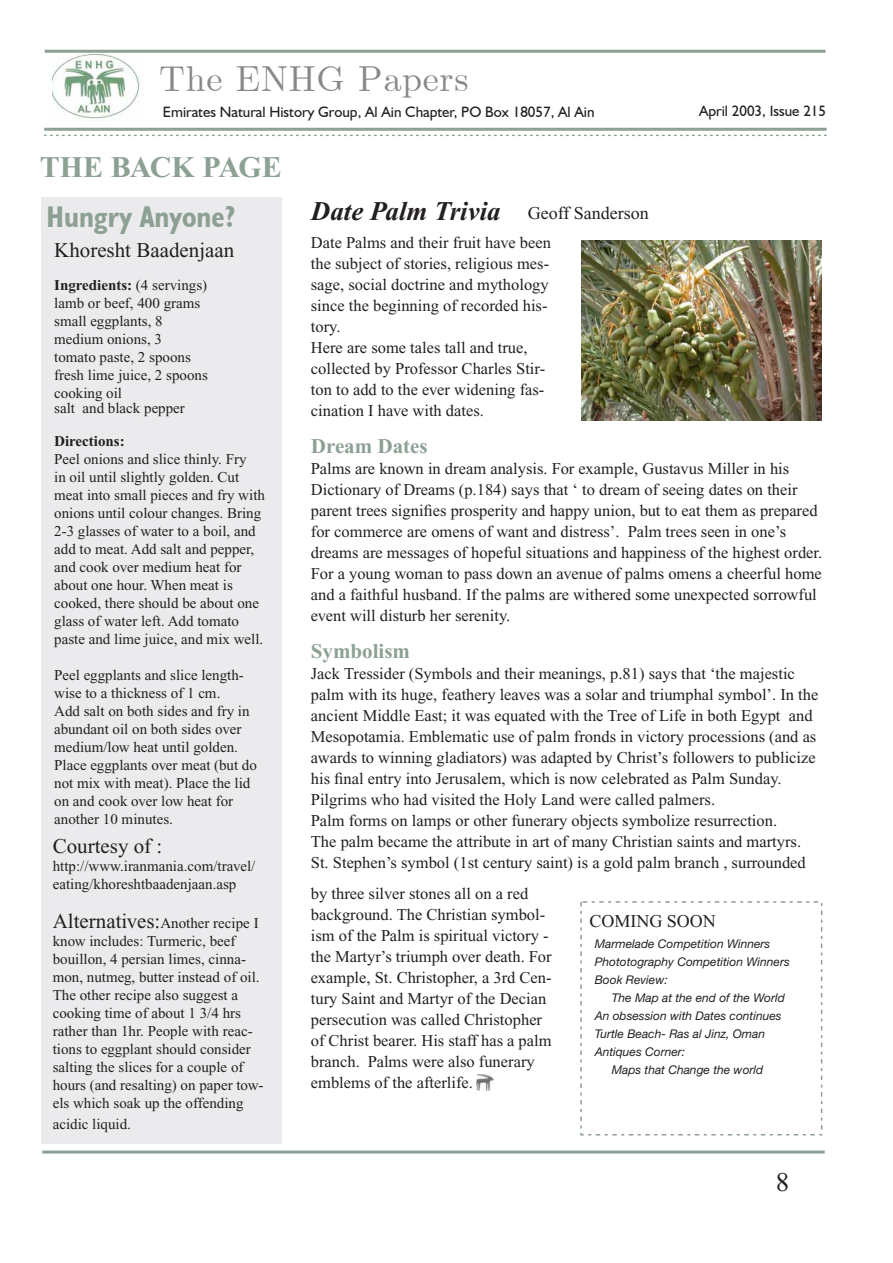
<style>
.page{position:relative;width:893px;height:1263px;background:#fff}
.page>*{position:absolute;margin:0;border:0;box-sizing:border-box;transform-origin:0 0}
.t1{font:36px "Euclid";letter-spacing:.02em;color:#87898c}
.t2{font:700 condensed 30px "Humanist 521 BT";color:#8da094}
.t3{font:700 30px "Times New Roman";letter-spacing:-.015em;color:#8da094}
.t4{font:italic 700 27px "Times New Roman";color:#231f20}
.t5{font:27px "Times New Roman";color:#231f20}
.t6{font:21px "Times New Roman";color:#231f20}
.t7{font:700 21px "Times New Roman";color:#8da094}
.t8{font:18px "Times New Roman";color:#231f20}
.t9{font:16.5px/21px "Times New Roman";color:#231f20}
.t10{font:15px/18px "Times New Roman";color:#231f20}
.t11{font:15px "Humanist 521 BT";color:#231f20}
.t12{font:italic 12px "Helvetica Neue";color:#231f20}
.s1{font-weight:700}
.s2{font-size:21px}
</style>
<div class="page">
<svg style="left:45px;top:135px;width:782px;height:1px"></svg>
<hr style="left:45px;top:50px;width:780px;height:3px;background:#8da094">
<hr style="left:44px;top:128px;width:783px;height:3px;background:#8da094">
<img style="left:53px;top:54px;width:88px;height:66px">
<hr style="left:42px;top:1150px;width:783px;height:3px;background:#8da094">
<div style="left:580px;top:901px;width:242px;height:234px;border:2px dashed #8da094"></div>
<div style="left:41px;top:197px;width:241px;height:946px;background:#ebebed"></div>
<img style="left:581px;top:240px;width:240px;height:180px">
<img style="left:476px;top:1075px;width:17px;height:16px">
<p class="t1" style="left:159px;top:57px;width:311px">The ENHG Papers</p>
<p class="t11" style="left:163px;top:102px;width:433px">Emirates Natural History Group, Al Ain Chapter, PO Box 18057, Al Ain</p>
<p class="t11" style="left:699px;top:102px;width:129px">April 2003, Issue 215</p>
<p class="t3" style="left:40px;top:149px;width:243px">THE BACK PAGE</p>
<p class="t2" style="left:47px;top:198px;width:190px">Hungry Anyone?</p>
<p class="t6" style="left:54px;top:237px;width:182px">Khoresht Baadenjaan</p>
<p class="t10" style="left:54px;top:276px;width:155px"><span class="s1">Ingredients:</span> (4 servings) lamb or beef, 400 grams small eggplants, 8 medium onions, 3<br>tomato paste, 2 spoons fresh lime juice, 2 spoons cooking oil</p>
<p class="t10" style="left:54px;top:399px;width:132px">salt and black pepper</p>
<p class="t10" style="left:54px;top:432px;width:212px"><span class="s1">Directions:<br></span>Peel onions and slice thinly. Fry<br>in oil until slightly golden. Cut meat into small pieces and fry with onions until colour changes. Bring<br>2-3 glasses of water to a boil, and add to meat. Add salt and pepper, and cook over medium heat for about one hour. When meat is cooked, there should be about one glass of water left. Add tomato paste and lime juice, and mix well.</p>
<p class="t10" style="left:54px;top:666px;width:204px">Peel eggplants and slice length&shy;wise to a thickness of 1 cm.<br>Add salt on both sides and fry in abundant oil on both sides over medium/low heat until golden.<br>Place eggplants over meat (but do not mix with meat). Place the lid on and cook over low heat for another 10 minutes.</p>
<p class="t6" style="left:53px;top:833px;width:111px">Courtesy of :</p>
<p class="t10" style="left:53px;top:857px;width:204px">http://www.iranmania.com/travel/ eating/khoreshtbaadenjaan.asp</p>
<p class="t10" style="left:53px;top:914px;width:212px"><span class="s2">Alternatives:</span>Another recipe I know includes: Turmeric, beef bouillon, 4 persian limes, cinna&shy;mon, nutmeg, butter instead of oil.<br>The other recipe also suggest a cooking time of about 1 3/4 hrs rather than 1hr. People with reac&shy;tions to eggplant should consider salting the slices for a couple of hours (and resalting) on paper tow&shy;els which soak up the offending</p>
<p class="t10" style="left:53px;top:1115px;width:80px">acidic liquid.</p>
<p class="t4" style="left:311px;top:195px;width:191px">Date Palm Trivia</p>
<p class="t8" style="left:528px;top:202px;width:123px">Geoff Sanderson</p>
<p class="t9" style="left:311px;top:231px;width:242px">Date Palms and their fruit have been the subject of stories, religious mes&shy;sage, social doctrine and mythology since the beginning of recorded his&shy;tory.<br>Here are some tales tall and true, collected by Professor Charles Stir&shy;ton to add to the ever widening fas&shy;cination I have with dates.</p>
<p class="t7" style="left:311px;top:433px;width:118px">Dream Dates</p>
<p class="t9" style="left:311px;top:458px;width:513px">Palms are known in dream analysis. For example, Gustavus Miller in his Dictionary of Dreams (p.184) says that ‘ to dream of seeing dates on their parent trees signifies prosperity and happy union, but to eat them as prepared for commerce are omens of want and distress’. Palm trees seen in one’s dreams are messages of hopeful situations and happiness of the highest order.<br>For a young woman to pass down an avenue of palms omens a cheerful home and a faithful husband. If the palms are withered some unexpected sorrowful event will disturb her serenity.</p>
<p class="t7" style="left:311px;top:639px;width:101px">Symbolism</p>
<p class="t9" style="left:311px;top:663px;width:509px">Jack Tressider (Symbols and their meanings, p.81) says that ‘the majestic palm with its huge, feathery leaves was a solar and triumphal symbol’. In the ancient Middle East; it was equated with the Tree of Life in both Egypt and Mesopotamia. Emblematic use of palm fronds in victory processions (and as awards to winning gladiators) was adapted by Christ’s followers to publicize his final entry into Jerusalem, which is now celebrated as Palm Sunday.<br>Pilgrims who had visited the Holy Land were called palmers.<br>Palm forms on lamps or other funerary objects symbolize resurrection.<br>The palm became the attribute in art of many Christian saints and martyrs.<br>St. Stephen’s symbol (1st century saint) is a gold palm branch , surrounded</p>
<p class="t9" style="left:311px;top:883px;width:242px">by three silver stones all on a red background. The Christian symbol&shy;ism of the Palm is spiritual victory - the Martyr’s triumph over death. For example, St. Christopher, a 3rd Cen&shy;tury Saint and Martyr of the Decian persecution was called Christopher of Christ bearer. His staff has a palm branch. Palms were also funerary emblems of the afterlife.</p>
<p class="t8" style="left:589px;top:910px;width:128px">COMING SOON</p>
<p class="t12" style="left:595px;top:937px;width:177px">Marmelade Competition Winners</p>
<p class="t12" style="left:595px;top:955px;width:197px">Phototography Competition Winners</p>
<p class="t12" style="left:595px;top:973px;width:75px">Book Review:</p>
<p class="t12" style="left:612px;top:991px;width:175px">The Map at the end of the World</p>
<p class="t12" style="left:595px;top:1009px;width:188px">An obsession with Dates continues</p>
<p class="t12" style="left:595px;top:1027px;width:172px">Turtle Beach- Ras al Jinz, Oman</p>
<p class="t12" style="left:595px;top:1045px;width:92px">Antiques Corner:</p>
<p class="t12" style="left:612px;top:1063px;width:153px">Maps that Change the world</p>
<p class="t5" style="left:776px;top:1166px;width:15px">8</p>
</div>
